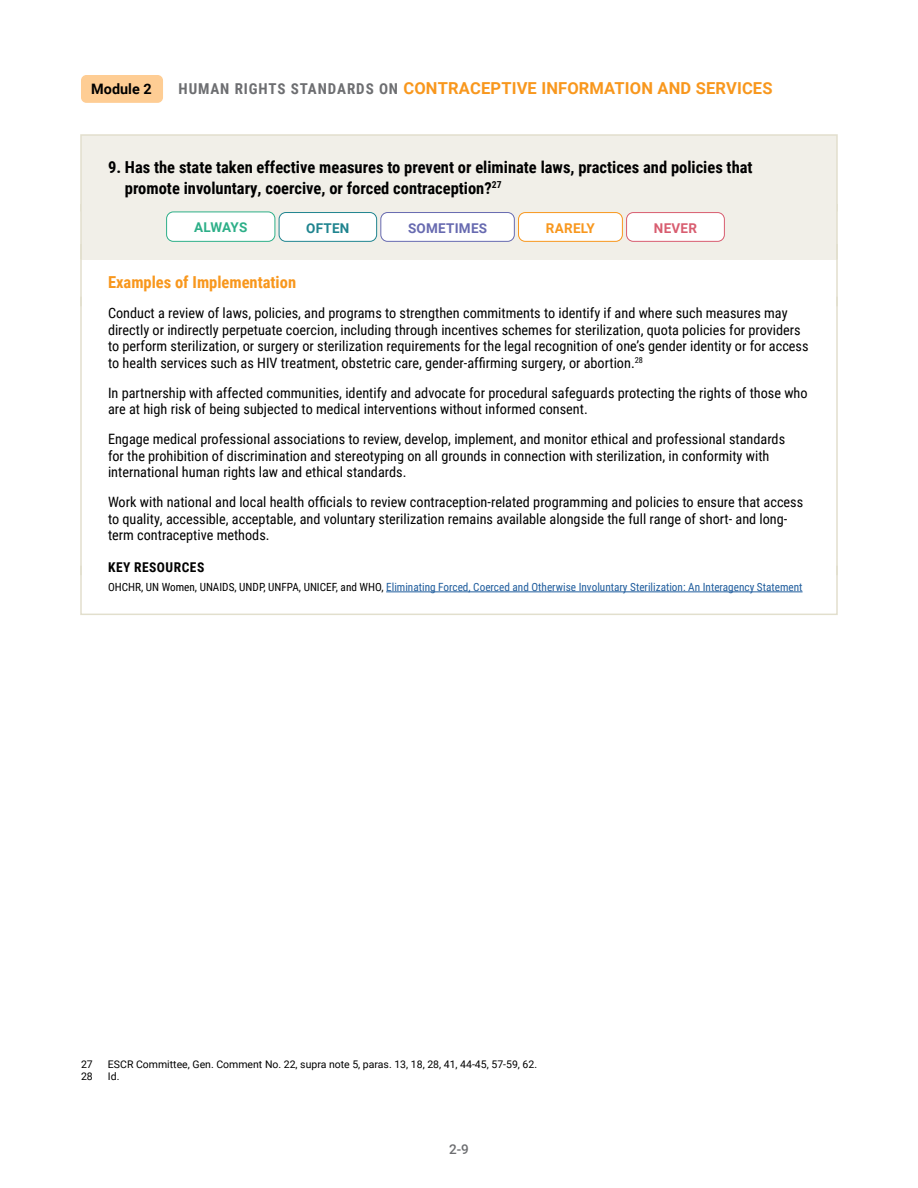
<style>
.page{position:relative;width:918px;height:1188px;background:#fff}
.page>*{position:absolute;margin:0;border:0;box-sizing:border-box;transform-origin:0 0}
.t1{font:700 16.5px/21px "Roboto Condensed";color:#000}
.t2{font:700 16.5px "Roboto";letter-spacing:.01em;color:#f8971d}
.t3{font:700 16.5px "Roboto Condensed";color:#f8971d}
.t4{font:700 14.4px "Roboto";color:#000}
.t5{font:14.25px/16.5px "Roboto Condensed";color:#000}
.t6{font:700 13.5px "Roboto Condensed";letter-spacing:.035em;color:#000}
.t7{font:700 13.5px "Roboto";letter-spacing:.02em;color:#676ab0}
.t8{font:700 13.5px "Roboto";color:#2daf88}
.t9{font:700 13.5px "Roboto";letter-spacing:.02em;color:#f8971d}
.t10{font:700 13.5px "Roboto";letter-spacing:.015em;color:#1f848f}
.t11{font:700 13.5px "Roboto";letter-spacing:.02em;color:#d85d70}
.t12{font:500 13.5px "Roboto";color:#6d6e71}
.t13{font:11.25px "Roboto Condensed";color:#215e9e}
.t14{font:10.5px "Roboto";color:#000}
.s1{font-family:"Roboto Condensed";font-size:15px;color:#6d6e71}
.s2{color:#000}
</style>
<div class="page">
<div style="left:81px;top:75px;width:82px;height:28px;background:#fecd94;border-radius:5px"></div>
<div style="left:81px;top:135px;width:756px;height:77px;background:#f1efe8"></div>
<div style="left:80px;top:134px;width:758px;height:78px;border:2px solid #e2dfcd"></div>
<div style="left:81px;top:204px;width:756px;height:56px;background:#f1efe8"></div>
<hr style="left:80px;top:204px;width:2px;height:56px;background:#e2dfcd">
<hr style="left:836px;top:204px;width:2px;height:56px;background:#e2dfcd">
<hr style="left:80px;top:244px;width:2px;height:62px;background:#e2dfcd">
<hr style="left:836px;top:244px;width:2px;height:62px;background:#e2dfcd">
<hr style="left:80px;top:297px;width:2px;height:261px;background:#e2dfcd">
<hr style="left:836px;top:297px;width:2px;height:261px;background:#e2dfcd">
<svg style="left:80px;top:557px;width:2px;height:8px"></svg>
<svg style="left:836px;top:557px;width:2px;height:8px"></svg>
<div style="left:80px;top:565px;width:758px;height:50px;border:2px solid #e2dfcd"></div>
<hr style="left:386px;top:592px;width:417px;height:1px;background:#215e9e">
<div style="left:167px;top:212px;width:108px;height:29px;background:#fff;border-radius:7px"></div>
<div style="left:166px;top:212px;width:109px;height:30px;border:1px solid #2daf88;border-radius:7px"></div>
<div style="left:279px;top:213px;width:98px;height:28px;background:#fff;border-radius:7px"></div>
<div style="left:279px;top:212px;width:98px;height:30px;border:1px solid #1f848f;border-radius:7px"></div>
<div style="left:381px;top:213px;width:133px;height:28px;background:#fff;border-radius:7px"></div>
<div style="left:381px;top:212px;width:134px;height:30px;border:1px solid #676ab0;border-radius:7px"></div>
<div style="left:519px;top:213px;width:103px;height:28px;background:#fff;border-radius:7px"></div>
<div style="left:518px;top:212px;width:105px;height:30px;border:1px solid #f8971d;border-radius:7px"></div>
<div style="left:627px;top:213px;width:97px;height:28px;background:#fff;border-radius:7px"></div>
<div style="left:626px;top:212px;width:99px;height:30px;border:1px solid #d85d70;border-radius:7px"></div>
<p class="t4" style="left:91px;top:78px;width:62px">Module 2</p>
<p class="t2" style="left:179px;top:76px;width:595px"><span class="s1">HUMAN RIGHTS STANDARDS ON</span> CONTRACEPTIVE INFORMATION AND SERVICES</p>
<p class="t1" style="left:125px;top:156px;width:629px;text-indent:-17px">9. Has the state taken effective measures to prevent or eliminate laws, practices and policies that promote involuntary, coercive, or forced contraception?<sup>27</sup></p>
<p class="t8" style="left:194px;top:218px;width:55px">ALWAYS</p>
<p class="t10" style="left:306px;top:219px;width:45px">OFTEN</p>
<p class="t7" style="left:408px;top:219px;width:81px">SOMETIMES</p>
<p class="t9" style="left:546px;top:219px;width:51px">RARELY</p>
<p class="t11" style="left:654px;top:219px;width:45px">NEVER</p>
<p class="t3" style="left:108px;top:271px;width:190px">Examples of Implementation</p>
<p class="t5" style="left:108px;top:304px;width:702px">Conduct a review of laws, policies, and programs to strengthen commitments to identify if and where such measures may directly or indirectly perpetuate coercion, including through incentives schemes for sterilization, quota policies for providers to perform sterilization, or surgery or sterilization requirements for the legal recognition of one’s gender identity or for access to health services such as HIV treatment, obstetric care, gender-affirming surgery, or abortion.<sup>28</sup></p>
<p class="t5" style="left:108px;top:384px;width:701px">In partnership with affected communities, identify and advocate for procedural safeguards protecting the rights of those who are at high risk of being subjected to medical interventions without informed consent.</p>
<p class="t5" style="left:108px;top:430px;width:679px">Engage medical professional associations to review, develop, implement, and monitor ethical and professional standards for the prohibition of discrimination and stereotyping on all grounds in connection with sterilization, in conformity with international human rights law and ethical standards.</p>
<p class="t5" style="left:108px;top:493px;width:697px">Work with national and local health officials to review contraception-related programming and policies to ensure that access to quality, accessible, acceptable, and voluntary sterilization remains available alongside the full range of short- and long&shy;term contraceptive methods.</p>
<p class="t6" style="left:108px;top:557px;width:98px">KEY RESOURCES</p>
<p class="t13" style="left:108px;top:579px;width:696px"><span class="s2">OHCHR, UN Women, UNAIDS, UNDP, UNFPA, UNICEF, and WHO,</span> Eliminating Forced, Coerced and Otherwise Involuntary Sterilization: An Interagency Statement</p>
<p class="t14" style="left:81px;top:1057px;width:13px">27</p>
<p class="t14" style="left:108px;top:1057px;width:431px">ESCR Committee, Gen. Comment No. 22, supra note 5, paras. 13, 18, 28, 41, 44-45, 57-59, 62.</p>
<p class="t14" style="left:81px;top:1069px;width:13px">28</p>
<p class="t14" style="left:108px;top:1069px;width:13px">Id.</p>
<p class="t12" style="left:449px;top:1140px;width:21px">2-9</p>
</div>
